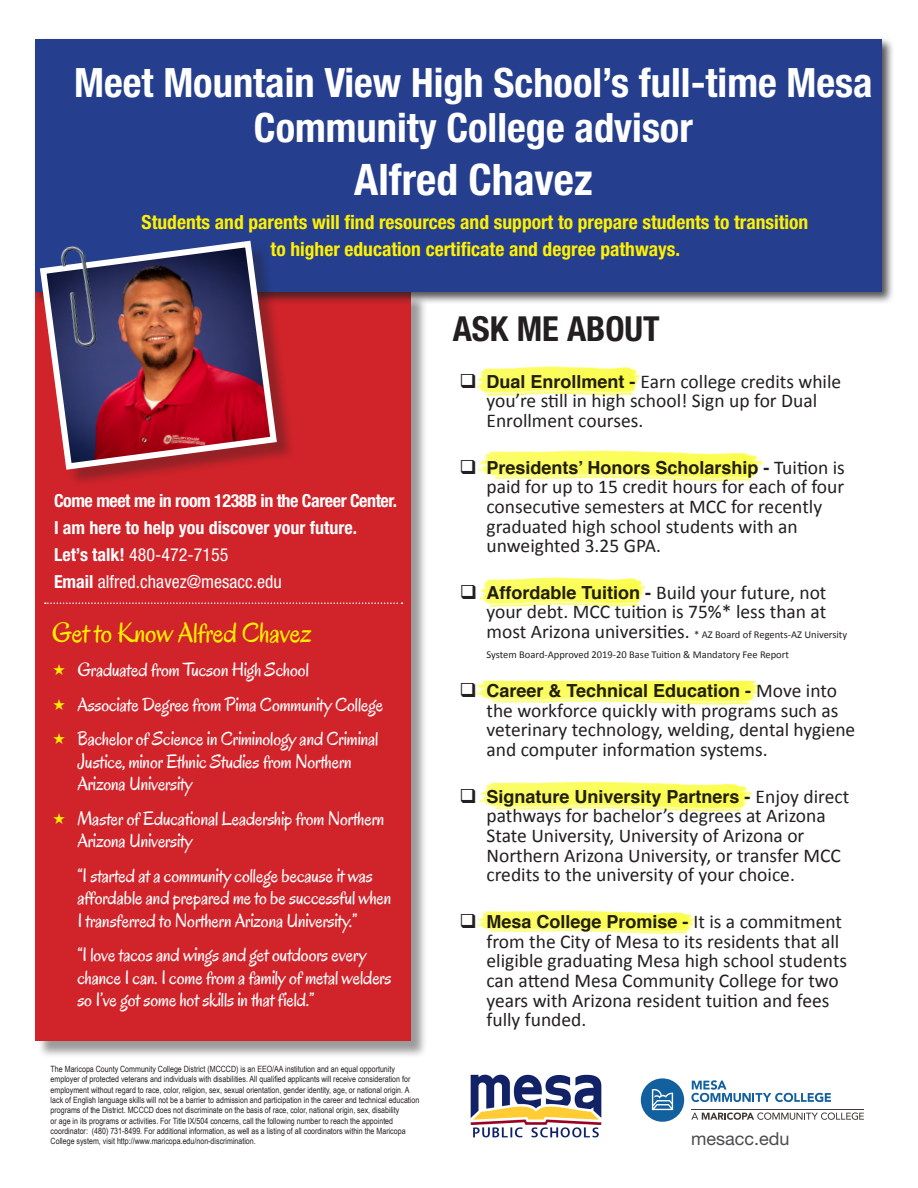
<style>
.page{position:relative;width:918px;height:1188px;background:#fff}
.page>*{position:absolute;margin:0;border:0;box-sizing:border-box;transform-origin:0 0}
.t1{font:700 condensed 43.5px "Helvetica Neue";color:#fff}
.t2{font:700 condensed 40.5px/45px "Helvetica Neue";color:#fff;text-align:center}
.t3{font:700 condensed 34.5px "Helvetica Neue";color:#231f20}
.t4{font:28.5px "Oregano";letter-spacing:-.01em;color:#fff101}
.List_Paragraph{font:19.5px/19.6px "Calibri";color:#231f20}
.t5{font:19.5px/22.5px "Oregano";letter-spacing:-.01em;color:#fff}
.t6{font:700 condensed 19.5px/27px "Helvetica Neue";color:#fff101;text-align:center}
.List_Paragraph-2{font:700 18px "Helvetica";color:#231f20}
.t7{font:condensed 18px "Helvetica Neue";color:#fff}
.t8{font:700 condensed 18px "Helvetica Neue";letter-spacing:-.025em;color:#fff}
.t9{font:700 condensed 18px "Helvetica Neue";color:#fff}
.t10{font:18px "Helvetica Neue";color:#4b4c4d}
.List_Paragraph-3{font:10.5px/19.6px "Calibri";color:#231f20}
.t11{font:8.7px/10.4px "Arial Narrow";color:#231f20}
.s1{font-weight:700}
.s2{font-family:"Helvetica";font-weight:700;font-size:18px}
.s3{font-family:"Calibri";font-weight:400;font-size:19.5px}
.s4{font-size:19.5px}
</style>
<div class="page">
<div style="left:38px;top:294px;width:390px;height:764px;background:#231f20;opacity:.45"></div>
<div style="left:36px;top:292px;width:375px;height:749px;background:#d1232a"></div>
<div style="left:33px;top:36px;width:862px;height:269px;background:#231f20;opacity:.77"></div>
<div style="left:36px;top:39px;width:846px;height:253px;background:#253f8e"></div>
<div style="left:43px;top:244px;width:252px;height:244px;background:#231f20;opacity:.35"></div>
<img style="left:36px;top:240px;width:244px;height:233px">
<img style="left:39px;top:240px;width:85px;height:125px">
<svg style="left:45px;top:602px;width:358px;height:2px"></svg>
<img style="left:470px;top:1074px;width:132px;height:64px">
<div style="left:641px;top:1078px;width:43px;height:44px;background:#13609f;border-radius:50%"></div>
<svg style="left:652px;top:1089px;width:21px;height:21px"></svg>
<hr style="left:691px;top:1109px;width:173px;height:1px;background:#403b38">
<svg style="left:691px;top:1112px;width:173px;height:8px"></svg>
<svg style="left:691px;top:1080px;width:140px;height:22px"></svg>
<img style="left:477px;top:366px;width:163px;height:30px">
<img style="left:478px;top:450px;width:285px;height:32px">
<img style="left:480px;top:577px;width:165px;height:30px">
<img style="left:475px;top:681px;width:286px;height:25px">
<img style="left:479px;top:781px;width:273px;height:31px">
<img style="left:476px;top:910px;width:220px;height:24px">
<p class="t2" style="left:74px;top:59px;width:800px">Meet Mountain View High School’s full-time Mesa<br>Community College advisor</p>
<p class="t1" style="left:354px;top:154px;width:240px">Alfred Chavez</p>
<p class="t6" style="left:142px;top:208px;width:668px">Students and parents will find resources and support to prepare students to transition to higher education certificate and degree pathways.</p>
<p class="t8" style="left:54px;top:489px;width:345px">Come meet me in room 1238B in the Career Center.</p>
<p class="t9" style="left:54px;top:516px;width:305px">I am here to help you discover your future.</p>
<p class="t7" style="left:54px;top:544px;width:176px"><span class="s1">Let’s talk!</span> 480-472-7155</p>
<p class="t7" style="left:54px;top:571px;width:229px"><span class="s1">Email</span> alfred.chavez@mesacc.edu</p>
<p class="t4" style="left:52px;top:614px;width:261px">Get to Know Alfred Chavez</p>
<p class="t5" style="left:77px;top:659px;width:233px">Graduated from Tucson High School</p>
<p class="t5" style="left:77px;top:693px;width:308px">Associate Degree from Pima Community College</p>
<p class="t5" style="left:77px;top:728px;width:303px">Bachelor of Science in Criminology and Criminal<br>Justice, minor Ethnic Studies from Northern<br>Arizona University</p>
<p class="t5" style="left:77px;top:807px;width:309px">Master of Educational Leadership from Northern<br>Arizona University</p>
<p class="t5" style="left:77px;top:864px;width:316px">“I started at a community college because it was affordable and prepared me to be successful when<br>I transferred to Northern Arizona University.”</p>
<p class="t5" style="left:77px;top:944px;width:316px">“I love tacos and wings and get outdoors every chance I can. I come from a family of metal welders so I’ve got some hot skills in that field.”</p>
<p class="t11" style="left:51px;top:1063px;width:370px">The Maricopa County Community College District (MCCCD) is an EEO/AA institution and an equal opportunity employer of protected veterans and individuals with disabilities. All qualified applicants will receive consideration for employment without regard to race, color, religion, sex, sexual orientation, gender identity, age, or national origin. A lack of English language skills will not be a barrier to admission and participation in the career and technical education programs of the District. MCCCD does not discriminate on the basis of race, color, national origin, sex, disability<br>or age in its programs or activities. For Title IX/504 concerns, call the following number to reach the appointed coordinator: (480) 731-8499. For additional information, as well as a listing of all coordinators within the Maricopa College system, visit http://www.maricopa.edu/non-discrimination.</p>
<p class="t3" style="left:453px;top:308px;width:208px">ASK ME ABOUT</p>
<p class="List_Paragraph" style="left:487px;top:371px;width:356px;text-indent:-27px">❑ <span class="s2">Dual Enrollment -</span> Earn college credits while you’re still in high school! Sign up for Dual<br>Enrollment courses.</p>
<p class="List_Paragraph-2" style="left:460px;top:453px;width:387px">❑ Presidents’ Honors Scholarship - <span class="s3">Tuition is</span></p>
<p class="List_Paragraph" style="left:487px;top:477px;width:359px">paid for up to 15 credit hours for each of four consecutive semesters at MCC for recently graduated high school students with an unweighted 3.25 GPA.</p>
<p class="List_Paragraph" style="left:460px;top:583px;width:368px;text-align:right">❑ <span class="s2">Affordable Tuition -</span> Build your future, not your debt. MCC tuition is 75%* less than at</p>
<p class="List_Paragraph-3" style="left:487px;top:625px;width:362px"><span class="s4">most Arizona universities.</span> * AZ Board of Regents-AZ University<br>System Board-Approved 2019-20 Base Tuition &amp; Mandatory Fee Report</p>
<p class="List_Paragraph-2" style="left:460px;top:676px;width:379px">❑ Career &amp; Technical Education - <span class="s3">Move into</span></p>
<p class="List_Paragraph" style="left:487px;top:701px;width:370px">the workforce quickly with programs such as veterinary technology, welding, dental hygiene and computer information systems.</p>
<p class="List_Paragraph-2" style="left:460px;top:782px;width:391px">❑ Signature University Partners - <span class="s3">Enjoy direct</span></p>
<p class="List_Paragraph" style="left:487px;top:806px;width:356px">pathways for bachelor’s degrees at Arizona State University, University of Arizona or Northern Arizona University, or transfer MCC credits to the university of your choice.</p>
<p class="List_Paragraph-2" style="left:460px;top:907px;width:384px">❑ Mesa College Promise - <span class="s3">It is a commitment</span></p>
<p class="List_Paragraph" style="left:487px;top:931px;width:362px">from the City of Mesa to its residents that all eligible graduating Mesa high school students can attend Mesa Community College for two years with Arizona resident tuition and fees fully funded.</p>
<p class="t10" style="left:691px;top:1128px;width:100px">mesacc.edu</p>
</div>
